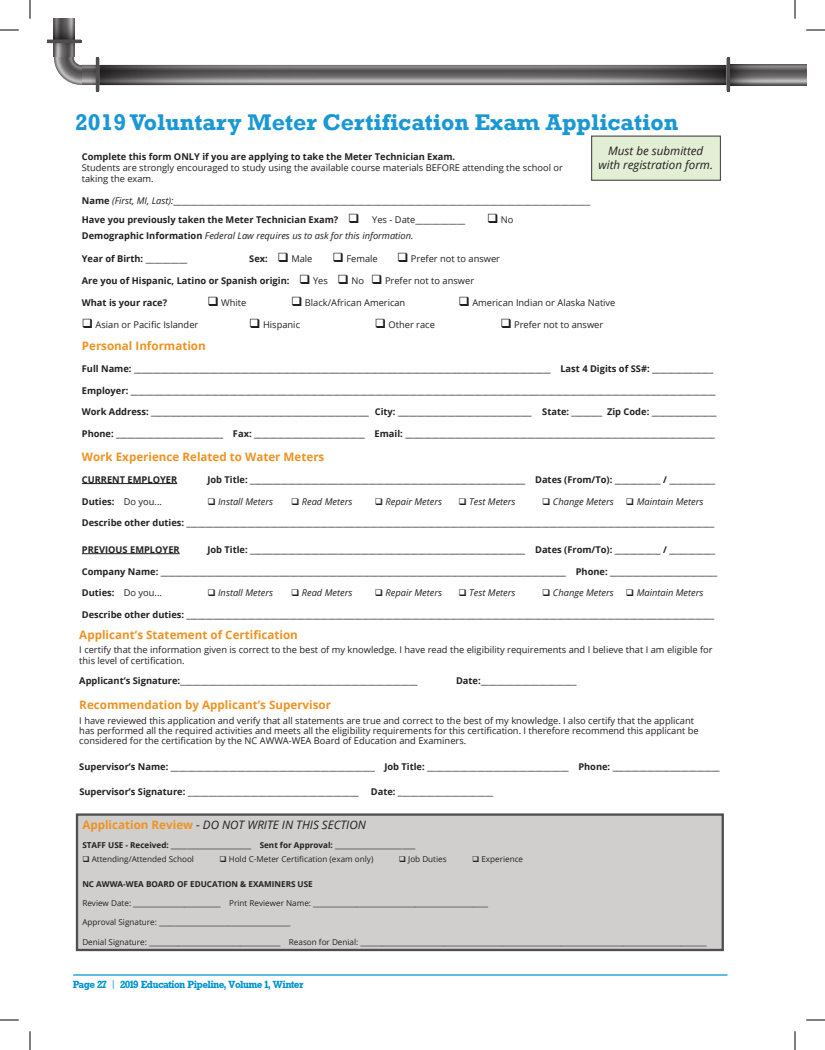
<style>
.page{position:relative;width:825px;height:1050px;background:#fff}
.page>*{position:absolute;margin:0;border:0;box-sizing:border-box;transform-origin:0 0}
.t1{font:700 23.25px "Rockwell";color:#1a97d5}
.t2{font:700 11.62px "Open Sans";color:#ed9321}
.t3{font:italic 11.62px/14px "Open Sans";color:#231f20;text-align:center}
.t4{font:700 10px "Rockwell";color:#0093d0}
.t5{font:700 9.25px "Open Sans";color:#231f20}
.t6{font:9.25px/10.5px "Open Sans";color:#231f20}
.t7{font:italic 9.25px "Open Sans";color:#231f20}
.t8{font:8.12px "Open Sans";color:#231f20}
.t9{font:700 8.12px "Open Sans";color:#231f20}
.s1{font-weight:700}
.s2{font-style:italic}
.s3{font-weight:700;font-style:normal}
.s4{font-weight:400}
.s5{font-weight:700;font-style:normal;color:#ed9321}
.s6{font-style:normal}
.s7{font-family:"DINOT";font-weight:400}
</style>
<div class="page">
<hr style="left:73px;top:974px;width:655px;height:2px;background:#0093d0">
<img style="left:99px;top:65px;width:707px;height:20px">
<img style="left:54px;top:19px;width:20px;height:21px">
<img style="left:54px;top:40px;width:45px;height:45px">
<hr style="left:96px;top:58px;width:3px;height:33px;background:#504d4e">
<hr style="left:47px;top:40px;width:34px;height:3px;background:#504d4e">
<hr style="left:727px;top:58px;width:3px;height:33px;background:#504d4e">
<hr style="left:75px;top:112px;width:649px;height:1px;background:#135dab">
<hr style="left:82px;top:483px;width:95px;height:1px;background:#231f20">
<hr style="left:82px;top:553px;width:98px;height:1px;background:#231f20">
<div style="left:77px;top:815px;width:646px;height:135px;background:#d1cfce"></div>
<div style="left:76px;top:813px;width:648px;height:138px;border:2px solid #504f4f"></div>
<div style="left:592px;top:136px;width:128px;height:44px;background:#e2efd5"></div>
<div style="left:591px;top:136px;width:130px;height:45px;border:1px solid #504f4f"></div>
<svg style="left:0;top:29px;width:19px;height:2px"></svg>
<svg style="left:806px;top:29px;width:19px;height:2px"></svg>
<svg style="left:0;top:1019px;width:19px;height:2px"></svg>
<svg style="left:806px;top:1019px;width:19px;height:2px"></svg>
<svg style="left:29px;top:0;width:2px;height:19px"></svg>
<svg style="left:29px;top:1031px;width:2px;height:19px"></svg>
<svg style="left:794px;top:0;width:2px;height:19px"></svg>
<svg style="left:794px;top:1031px;width:2px;height:19px"></svg>
<h1 class="t1" style="left:75px;top:109px;width:605px">2019 Voluntary Meter Certification Exam Application</h1>
<p class="t5" style="left:82px;top:150px;width:375px">Complete this form ONLY if you are applying to take the Meter Technician Exam.</p>
<p class="t6" style="left:82px;top:162px;width:483px;line-height:11.1px">Students are strongly encouraged to study using the available course materials BEFORE attending the school or taking the exam.</p>
<p class="t6" style="left:82px;top:190px;width:510px;line-height:19.5px"><span class="s1">Name</span> <span class="s2">(First, MI, Last):</span>____________________________________________________________________________________________________<br><span class="s1">Have you previously taken the Meter Technician Exam?</span> ❑ Yes - Date____________</p>
<p class="t3" style="left:598px;top:143px;width:116px">Must be submitted with registration form.</p>
<p class="t6" style="left:487px;top:214px;width:28px">❑ No</p>
<p class="t7" style="left:82px;top:229px;width:333px"><span class="s3">Demographic Information</span> Federal Law requires us to ask for this information.</p>
<p class="t5" style="left:82px;top:252px;width:107px">Year of Birth: <span class="s4">__________</span></p>
<p class="t5" style="left:249px;top:252px;width:65px">Sex: ❑ <span class="s4">Male</span></p>
<p class="t6" style="left:333px;top:253px;width:47px">❑ Female</p>
<p class="t6" style="left:397px;top:253px;width:104px">❑ Prefer not to answer</p>
<p class="t5" style="left:82px;top:274px;width:394px">Are you of Hispanic, Latino or Spanish origin: ❑ <span class="s4">Yes</span> ❑ <span class="s4">No</span> ❑ <span class="s4">Prefer not to answer</span></p>
<p class="t5" style="left:82px;top:296px;width:87px">What is your race?</p>
<p class="t6" style="left:207px;top:297px;width:40px">❑ White</p>
<p class="t6" style="left:291px;top:297px;width:116px">❑ Black/African American</p>
<p class="t6" style="left:459px;top:297px;width:158px">❑ American Indian or Alaska Native</p>
<p class="t6" style="left:82px;top:319px;width:118px">❑ Asian or Pacific Islander</p>
<p class="t6" style="left:249px;top:319px;width:52px">❑ Hispanic</p>
<p class="t6" style="left:375px;top:319px;width:62px">❑ Other race</p>
<p class="t6" style="left:500px;top:319px;width:104px">❑ Prefer not to answer</p>
<p class="t2" style="left:82px;top:338px;width:125px">Personal Information</p>
<p class="t5" style="left:82px;top:362px;width:633px">Full Name: _____________________________________________________________________________________________________________ Last 4 Digits of SS#: ________________</p>
<p class="t5" style="left:82px;top:384px;width:635px">Employer: _________________________________________________________________________________________________________________________________________________________</p>
<p class="t5" style="left:82px;top:405px;width:636px">Work Address: _________________________________________________________ City: ___________________________________ State: ________ Zip Code: _________________</p>
<p class="t5" style="left:82px;top:427px;width:635px">Phone: ____________________________ Fax: _____________________________ Email: _________________________________________________________________________________</p>
<p class="t2" style="left:82px;top:449px;width:244px">Work Experience Related to Water Meters</p>
<p class="t5" style="left:82px;top:473px;width:97px">CURRENT EMPLOYER</p>
<p class="t5" style="left:207px;top:473px;width:509px">Job Title: ________________________________________________________________________ Dates (From/To): ____________ / ____________</p>
<p class="t6" style="left:82px;top:496px;width:82px"><span class="s1">Duties:</span> Do you...</p>
<p class="t7" style="left:207px;top:495px;width:67px">❑ Install Meters</p>
<p class="t7" style="left:291px;top:495px;width:63px">❑ Read Meters</p>
<p class="t7" style="left:375px;top:495px;width:69px">❑ Repair Meters</p>
<p class="t7" style="left:459px;top:495px;width:58px">❑ Test Meters</p>
<p class="t7" style="left:542px;top:495px;width:73px">❑ Change Meters</p>
<p class="t7" style="left:626px;top:495px;width:79px">❑ Maintain Meters</p>
<p class="t5" style="left:82px;top:516px;width:634px">Describe other duties: __________________________________________________________________________________________________________________________________________</p>
<p class="t5" style="left:82px;top:543px;width:99px">PREVIOUS EMPLOYER</p>
<p class="t5" style="left:207px;top:543px;width:509px">Job Title: ________________________________________________________________________ Dates (From/To): ____________ / ____________</p>
<p class="t5" style="left:82px;top:565px;width:637px">Company Name: __________________________________________________________________________________________________________ Phone: ____________________________</p>
<p class="t6" style="left:82px;top:587px;width:82px"><span class="s1">Duties:</span> Do you...</p>
<p class="t7" style="left:207px;top:587px;width:67px">❑ Install Meters</p>
<p class="t7" style="left:291px;top:587px;width:63px">❑ Read Meters</p>
<p class="t7" style="left:375px;top:587px;width:69px">❑ Repair Meters</p>
<p class="t7" style="left:459px;top:587px;width:58px">❑ Test Meters</p>
<p class="t7" style="left:542px;top:587px;width:73px">❑ Change Meters</p>
<p class="t7" style="left:626px;top:587px;width:79px">❑ Maintain Meters</p>
<p class="t5" style="left:82px;top:608px;width:634px">Describe other duties: __________________________________________________________________________________________________________________________________________</p>
<p class="t2" style="left:79px;top:626px;width:220px">Applicant’s Statement of Certification</p>
<p class="t6" style="left:79px;top:645px;width:635px">I certify that the information given is correct to the best of my knowledge. I have read the eligibility requirements and I believe that I am eligible for this level of certification.</p>
<p class="t6" style="left:79px;top:675px;width:340px"><span class="s1">Applicant’s Signature:</span>_________________________________________________________</p>
<p class="t6" style="left:456px;top:675px;width:122px"><span class="s1">Date:</span>_______________________</p>
<p class="t2" style="left:79px;top:696px;width:253px">Recommendation by Applicant’s Supervisor</p>
<p class="t6" style="left:79px;top:715px;width:621px">I have reviewed this application and verify that all statements are true and correct to the best of my knowledge. I also certify that the applicant has performed all the required activities and meets all the eligibility requirements for this certification. I therefore recommend this applicant be considered for the certification by the NC AWWA-WEA Board of Education and Examiners.</p>
<p class="t6" style="left:79px;top:761px;width:642px"><span class="s1">Supervisor’s Name:</span> _________________________________________________ <span class="s1">Job Title:</span> __________________________________ <span class="s1">Phone: ____________________________</span></p>
<p class="t6" style="left:79px;top:787px;width:281px"><span class="s1">Supervisor’s Signature:</span> _________________________________________</p>
<p class="t6" style="left:371px;top:787px;width:124px"><span class="s1">Date: _</span>______________________</p>
<p class="t3" style="left:82px;top:817px;width:285px"><span class="s5">Application Review</span> <span class="s6">-</span> DO NOT WRITE IN THIS SECTION</p>
<p class="t9" style="left:82px;top:839px;width:335px">STAFF USE - Received: ________________________ Sent for Approval: ________________________</p>
<p class="t8" style="left:82px;top:854px;width:113px">❑ Attending/Attended School</p>
<p class="t8" style="left:219px;top:854px;width:156px">❑ Hold C-Meter Certification (exam only)</p>
<p class="t8" style="left:399px;top:854px;width:49px">❑ Job Duties</p>
<p class="t8" style="left:472px;top:854px;width:53px">❑ Experience</p>
<p class="t9" style="left:82px;top:878px;width:232px">NC AWWA-WEA BOARD OF EDUCATION &amp; EXAMINERS USE</p>
<p class="t8" style="left:82px;top:898px;width:407px">Review Date: ________________________ Print Reviewer Name: ________________________________________________</p>
<p class="t8" style="left:82px;top:917px;width:209px">Approval Signature: ____________________________________</p>
<p class="t8" style="left:82px;top:936px;width:626px">Denial Signature: ____________________________________ Reason for Denial: _______________________________________________________________________________________________</p>
<p class="t4" style="left:73px;top:979px;width:232px">Page 27 <span class="s7">|</span> 2019 Education Pipeline, Volume 1, Winter</p>
</div>
